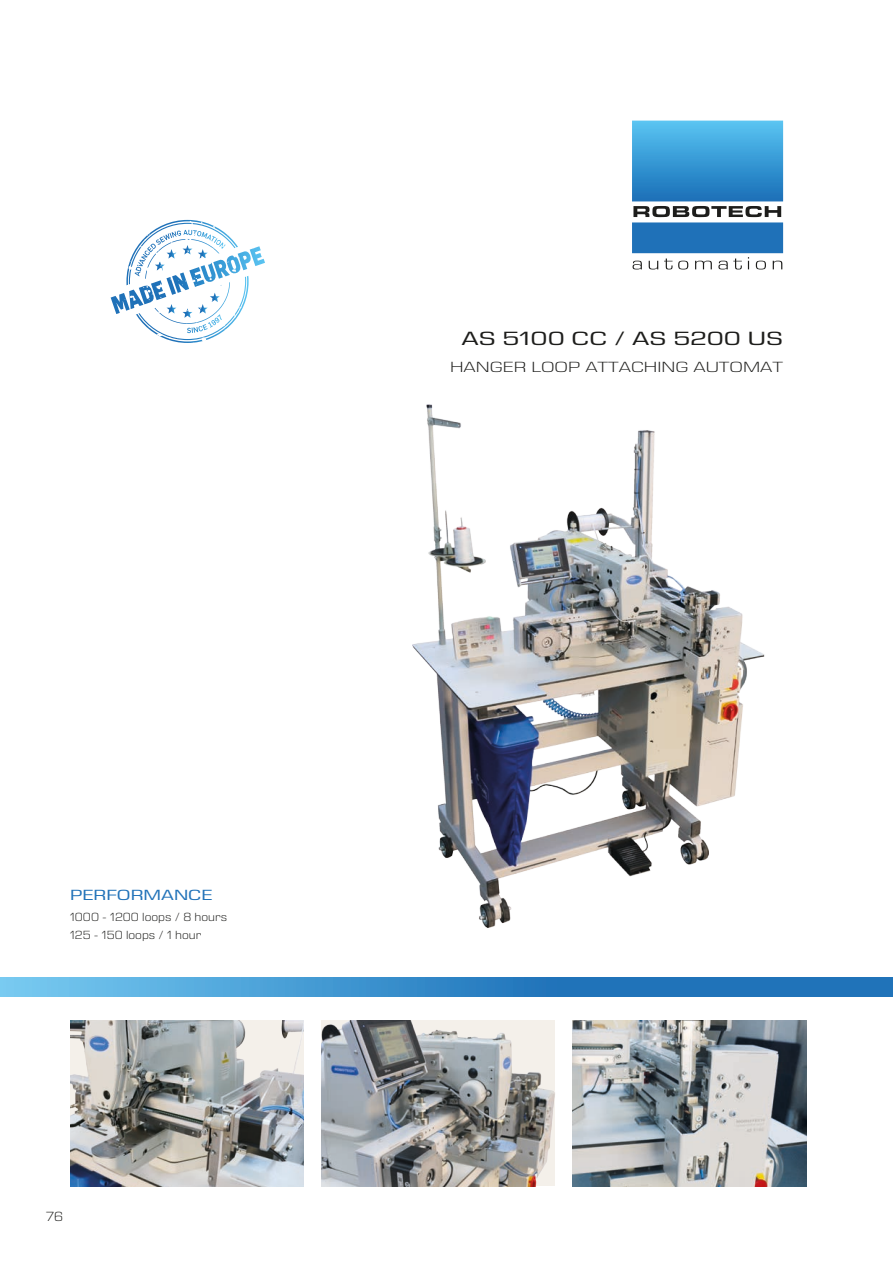
<style>
.page{position:relative;width:893px;height:1263px;background:#fff}
.page>*{position:absolute;margin:0;border:0;box-sizing:border-box;transform-origin:0 0}
.t1{font:19.5px "Eurostile Next LT Pro";color:#1d1d1b;scale:1.41 1}
.t2{font:300 15px "Eurostile Next LT Pro";color:#1d1d1b;scale:1.35 1}
.t3{font:15px "Eurostile Next LT Pro";color:#2273b9;scale:1.35 1}
.t4{font:300 13.5px "Eurostile Next LT Pro";color:#1d1d1b;scale:1.1 1}
.t5{font:300 12px/18px "Eurostile Next LT Pro";color:#1d1d1b;scale:1.1 1}
</style>
<div class="page">
<img style="left:70px;top:1020px;width:234px;height:166px">
<img style="left:321px;top:1020px;width:234px;height:166px">
<img style="left:573px;top:1021px;width:234px;height:165px">
<svg style="left:0;top:977px;width:893px;height:19px"></svg>
<svg style="left:632px;top:121px;width:151px;height:148px"></svg>
<svg style="left:110px;top:220px;width:155px;height:123px"></svg>
<img style="left:412px;top:404px;width:353px;height:524px">
<p class="t3" style="left:70px;top:886px;width:107px">PERFORMANCE</p>
<p class="t5" style="left:70px;top:908px;width:144px">1000 - 1200 loops / 8 hours<br>125 - 150 loops / 1 hour</p>
<p class="t4" style="left:46px;top:1209px;width:17px">76</p>
<h1 class="t1" style="left:461px;top:328px;width:230px">AS 5100 CC / AS 5200 US</h1>
<p class="t2" style="left:450px;top:359px;width:248px">HANGER LOOP ATTACHING AUTOMAT</p>
</div>
